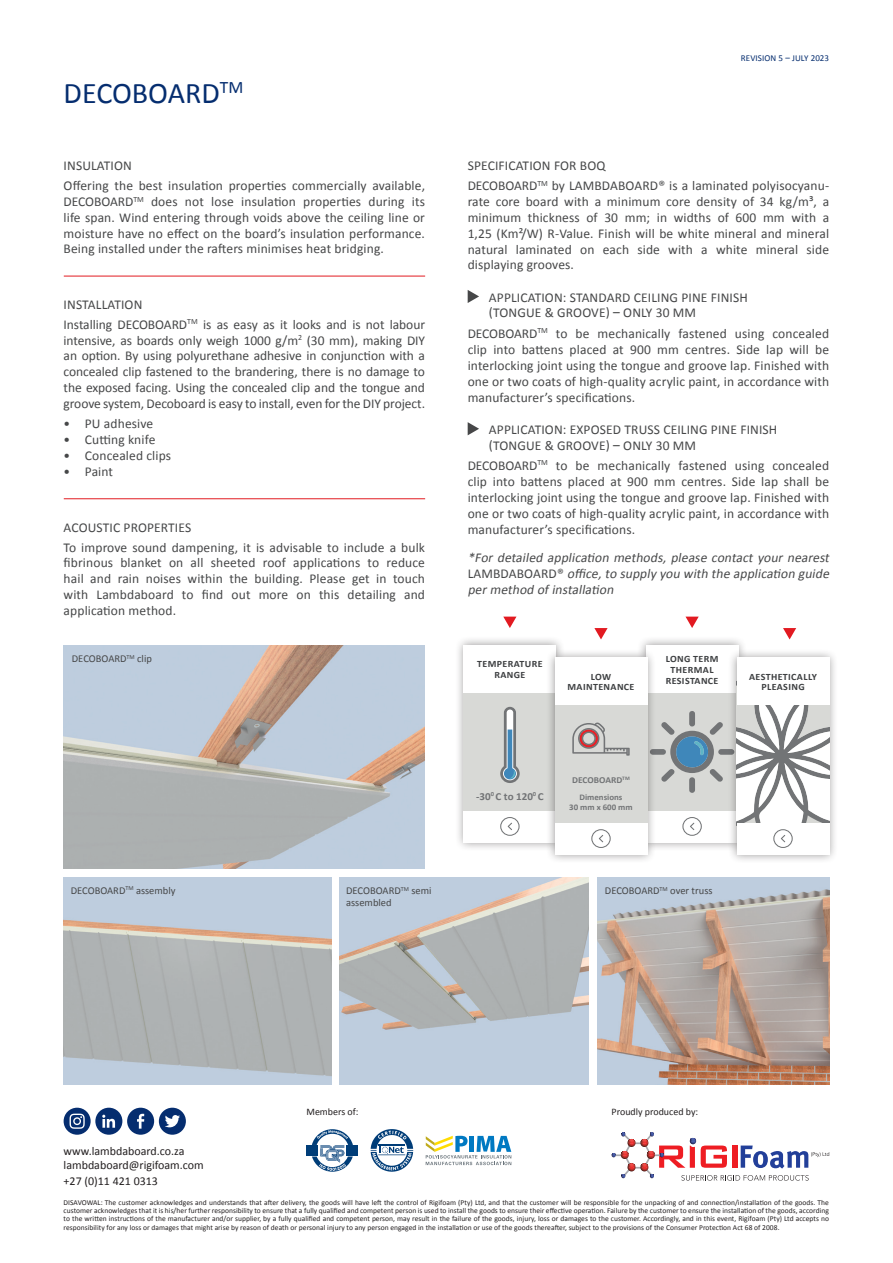
<style>
.page{position:relative;width:893px;height:1263px;background:#fff}
.page>*{position:absolute;margin:0;border:0;box-sizing:border-box;transform-origin:0 0}
.t1{font:30px "Calibri";color:#052d6f}
.BODY_COPY{font:13.5px/15.8px "Calibri";letter-spacing:.01em;color:#464748;text-align:justify}
.BODY_COPY-2{font:italic 13.5px/16px "Calibri";color:#464748;text-align:justify}
.t2{font:12px/14.2px "Calibri";color:#231f20}
.t3{font:700 10.8px "Calibri";color:#727476}
.HEADING{font:10.5px/12px "Calibri";color:#464748}
.t4{font:10.05px "Calibri";color:#231f20}
.t5{font:700 9.6px/10.8px "Calibri";letter-spacing:.04em;color:#3d3f41;text-align:center}
.t6{font:700 9.15px "Calibri";color:#727476}
.t7{font:9px "Calibri";letter-spacing:.01em;color:#052d6f}
.t8{font:700 8.55px/9.6px "Calibri";color:#727476;text-align:center}
.t9{font:7.5px/8.2px "Calibri";letter-spacing:.005em;color:#231f20;text-align:justify}
.s1{font-style:normal}
</style>
<div class="page">
<img style="left:64px;top:645px;width:361px;height:224px">
<img style="left:63px;top:911px;width:767px;height:270px">
<img style="left:64px;top:877px;width:268px;height:207px">
<img style="left:339px;top:877px;width:249px;height:207px">
<img style="left:597px;top:877px;width:232px;height:207px">
<svg style="left:468px;top:290px;width:11px;height:13px"></svg>
<svg style="left:468px;top:422px;width:11px;height:13px"></svg>
<hr style="left:64px;top:276px;width:361px;height:1px;background:#e21a21">
<hr style="left:64px;top:498px;width:361px;height:1px;background:#e21a21">
<div style="left:455px;top:636px;width:110px;height:215px;background:#231f20;opacity:.45"></div>
<div style="left:464px;top:811px;width:92px;height:31px;background:#fff"></div>
<div style="left:464px;top:645px;width:92px;height:48px;background:#fff"></div>
<div style="left:464px;top:693px;width:92px;height:118px;background:#d8d9d6"></div>
<svg style="left:508px;top:823px;width:4px;height:7px"></svg>
<div style="left:500px;top:817px;width:20px;height:19px;border:1px solid #727476;border-radius:50%"></div>
<svg style="left:500px;top:707px;width:20px;height:76px"></svg>
<div style="left:637px;top:636px;width:111px;height:215px;background:#231f20;opacity:.45"></div>
<div style="left:646px;top:645px;width:92px;height:48px;background:#fff"></div>
<div style="left:546px;top:648px;width:110px;height:216px;background:#231f20;opacity:.45"></div>
<div style="left:555px;top:823px;width:92px;height:32px;background:#fff"></div>
<div style="left:555px;top:657px;width:92px;height:48px;background:#fff"></div>
<div style="left:555px;top:705px;width:92px;height:118px;background:#d8d9d6"></div>
<svg style="left:599px;top:835px;width:4px;height:7px"></svg>
<div style="left:591px;top:829px;width:20px;height:19px;border:1px solid #727476;border-radius:50%"></div>
<svg style="left:572px;top:722px;width:58px;height:34px"></svg>
<div style="left:728px;top:648px;width:110px;height:216px;background:#231f20;opacity:.45"></div>
<svg style="left:650px;top:657px;width:179px;height:198px"></svg>
<div style="left:773px;top:829px;width:20px;height:19px;border:1px solid #727476;border-radius:50%"></div>
<svg style="left:783px;top:628px;width:13px;height:11px"></svg>
<svg style="left:594px;top:628px;width:14px;height:11px"></svg>
<svg style="left:685px;top:617px;width:14px;height:11px"></svg>
<svg style="left:503px;top:617px;width:13px;height:11px"></svg>
<p class="t1" style="left:64px;top:75px;width:181px">DECOBOARD<sup>TM</sup></p>
<p class="BODY_COPY" style="left:64px;top:157px;width:70px">INSULATION</p>
<p class="BODY_COPY" style="left:64px;top:177px;width:363px">Offering the best insulation properties commercially available, DECOBOARD<sup>TM</sup> does not lose insulation properties during its life span. Wind entering through voids above the ceiling line or moisture have no effect on the board’s insulation performance.<br>Being installed under the rafters minimises heat bridging.</p>
<p class="BODY_COPY" style="left:64px;top:296px;width:80px">INSTALLATION</p>
<p class="BODY_COPY" style="left:64px;top:316px;width:363px">Installing DECOBOARD<sup>TM</sup> is as easy as it looks and is not labour intensive, as boards only weigh 1000 g/m<sup>2</sup> (30 mm), making DIY an option. By using polyurethane adhesive in conjunction with a concealed clip fastened to the brandering, there is no damage to the exposed facing. Using the concealed clip and the tongue and groove system, Decoboard is easy to install, even for the DIY project.</p>
<p class="BODY_COPY" style="left:64px;top:415px;width:91px">• PU adhesive</p>
<p class="BODY_COPY" style="left:64px;top:431px;width:93px">• Cutting knife</p>
<p class="BODY_COPY" style="left:64px;top:447px;width:109px">• Concealed clips</p>
<p class="BODY_COPY" style="left:64px;top:463px;width:51px">• Paint</p>
<p class="BODY_COPY" style="left:64px;top:519px;width:129px">ACOUSTIC PROPERTIES</p>
<p class="BODY_COPY" style="left:64px;top:539px;width:363px">To improve sound dampening, it is advisable to include a bulk fibrinous blanket on all sheeted roof applications to reduce hail and rain noises within the building. Please get in touch with Lambdaboard to find out more on this detailing and application method.</p>
<p class="HEADING" style="left:72px;top:652px;width:82px">DECOBOARD<sup>TM</sup> clip</p>
<p class="t7" style="left:741px;top:52px;width:90px">REVISION 5 – JULY 2023</p>
<p class="BODY_COPY" style="left:468px;top:157px;width:139px">SPECIFICATION FOR BOQ</p>
<p class="BODY_COPY" style="left:468px;top:177px;width:363px">DECOBOARD<sup>TM</sup> by LAMBDABOARD® is a laminated polyisocyanu&shy;rate core board with a minimum core density of 34 kg/m³, a minimum thickness of 30 mm; in widths of 600 mm with a 1,25 (Km²/W) R-Value. Finish will be white mineral and mineral natural laminated on each side with a white mineral side displaying grooves.</p>
<p class="BODY_COPY" style="left:489px;top:289px;width:260px">APPLICATION: STANDARD CEILING PINE FINISH (TONGUE &amp; GROOVE) – ONLY 30 MM</p>
<p class="BODY_COPY" style="left:468px;top:324px;width:363px">DECOBOARD<sup>TM</sup> to be mechanically fastened using concealed clip into battens placed at 900 mm centres. Side lap will be interlocking joint using the tongue and groove lap. Finished with one or two coats of high-quality acrylic paint, in accordance with manufacturer’s specifications.</p>
<p class="BODY_COPY" style="left:489px;top:421px;width:290px">APPLICATION: EXPOSED TRUSS CEILING PINE FINISH (TONGUE &amp; GROOVE) – ONLY 30 MM</p>
<p class="BODY_COPY" style="left:468px;top:457px;width:363px">DECOBOARD<sup>TM</sup> to be mechanically fastened using concealed clip into battens placed at 900 mm centres. Side lap shall be interlocking joint using the tongue and groove lap. Finished with one or two coats of high-quality acrylic paint, in accordance with manufacturer’s specifications.</p>
<p class="BODY_COPY-2" style="left:468px;top:549px;width:366px">*For detailed application methods, please contact your nearest <span class="s1">LA M B D A B O A R D ®</span> office,to supply you with the application guide per method ofinstallation</p>
<p class="t5" style="left:477px;top:658px;width:67px">TEMPERATURE<br>RANGE</p>
<p class="t5" style="left:567px;top:671px;width:68px">LOW<br>MAINTENANCE</p>
<p class="t5" style="left:666px;top:653px;width:54px">LONG TERM<br>THERMAL<br>RESISTANCE</p>
<p class="t5" style="left:749px;top:671px;width:69px">AESTHETICALLY<br>PLEASING</p>
<p class="t3" style="left:476px;top:788px;width:69px">-30<sup>0</sup> C to 120<sup>0</sup> C</p>
<p class="t6" style="left:572px;top:773px;width:59px">DECOBOARD<sup>TM</sup></p>
<p class="t8" style="left:569px;top:792px;width:65px">Dimensions<br>30 mm x 600 mm</p>
<p class="HEADING" style="left:71px;top:884px;width:106px">DECOBOARD<sup>TM</sup> assembly</p>
<p class="HEADING" style="left:346px;top:884px;width:87px">DECOBOARD<sup>TM</sup> semi assembled</p>
<p class="HEADING" style="left:605px;top:884px;width:109px">DECOBOARD<sup>TM</sup> over truss</p>
<p class="t2" style="left:64px;top:1143px;width:142px">www.lambdaboard.co.za lambdaboard@rigifoam.com</p>
<p class="t2" style="left:64px;top:1173px;width:96px">+27 (0)11 421 0313</p>
<p class="t4" style="left:306px;top:1105px;width:54px">Members of:</p>
<p class="t4" style="left:612px;top:1105px;width:88px">Proudly produced by:</p>
<p class="t9" style="left:64px;top:1198px;width:767px">DISAVOWAL: The customer acknowledges and understands that after delivery, the goods will have left the control of Rigifoam (Pty) Ltd, and that the customer will be responsible for the unpacking of and connection/installation of the goods. The customer acknowledges that it is his/her further responsibility to ensure that a fully qualified and competent person is used to install the goods to ensure their effective operation. Failure by the customer to ensure the installation of the goods, according to the written instructions of the manufacturer and/or supplier, by a fully qualified and competent person, may result in the failure of the goods, injury, loss or damages to the customer. Accordingly, and in this event, Rigifoam (Pty) Ltd accepts no responsibility for any loss or damages that might arise by reason of death or personal injury to any person engaged in the installation or use of the goods thereafter, subject to the provisions of the Consumer Protection Act 68 of 2008.</p>
</div>
